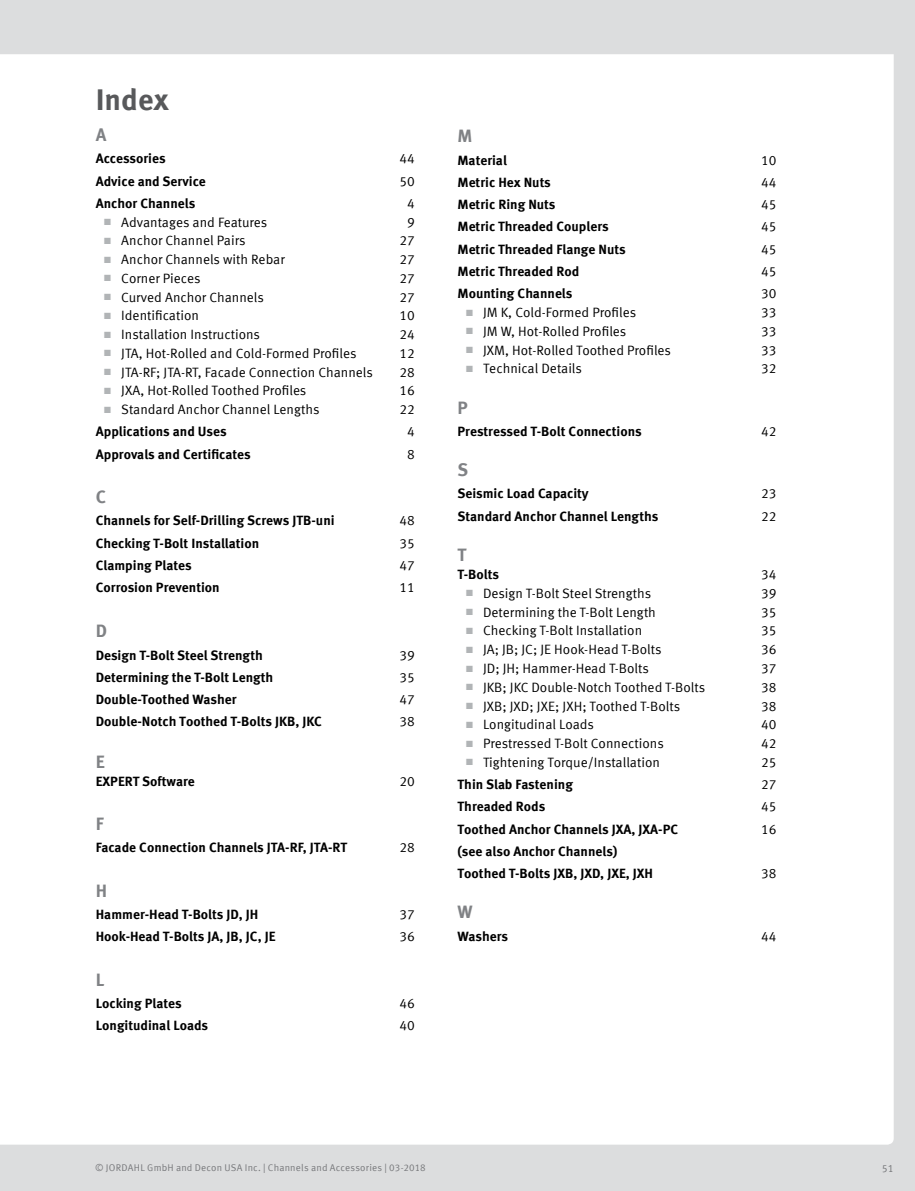
<style>
.page{position:relative;width:915px;height:1191px;background:#fff}
.page>*{position:absolute;margin:0;border:0;box-sizing:border-box;transform-origin:0 0}
._03_Headline{font:700 30px "Meta Pro";color:#58595b}
.t1{font:700 18px "Meta Pro";color:#808285}
.Fließtext{font:13.5px "Meta Pro";color:#000}
.Fließtext-2{font:700 13.5px "Meta Pro";color:#000}
.t2{font:10.5px "Meta Pro";color:#77787b}
.t3{font:9.75px "Meta Pro";letter-spacing:.02em;color:#77787b}
.s1{color:#b1b4b6}
</style>
<div class="page">
<div style="left:0;top:0;width:914px;height:1191px;background:#dcddde"></div>
<div style="left:0;top:54px;width:893px;height:1090px;background:#fff"></div>
<p class="_03_Headline" style="left:96px;top:76px;width:74px">Index</p>
<p class="t1" style="left:96px;top:121px;width:12px">A</p>
<p class="Fließtext-2" style="left:96px;top:148px;width:71px">Accessories</p>
<p class="Fließtext" style="left:399px;top:148px;width:17px">44</p>
<p class="Fließtext-2" style="left:96px;top:170px;width:112px">Advice and Service</p>
<p class="Fließtext" style="left:399px;top:171px;width:17px">50</p>
<p class="Fließtext-2" style="left:96px;top:192px;width:101px">Anchor Channels</p>
<p class="Fließtext" style="left:407px;top:193px;width:9px">4</p>
<p class="Fließtext" style="left:104px;top:212px;width:165px"><span class="s1">■</span> Advantages and Features</p>
<p class="Fließtext" style="left:407px;top:212px;width:9px">9</p>
<p class="Fließtext" style="left:104px;top:230px;width:143px"><span class="s1">■</span> Anchor Channel Pairs</p>
<p class="Fließtext" style="left:399px;top:230px;width:17px">27</p>
<p class="Fließtext" style="left:104px;top:249px;width:182px"><span class="s1">■</span> Anchor Channels with Rebar</p>
<p class="Fließtext" style="left:399px;top:249px;width:17px">27</p>
<p class="Fließtext" style="left:104px;top:268px;width:98px"><span class="s1">■</span> Corner Pieces</p>
<p class="Fließtext" style="left:399px;top:268px;width:17px">27</p>
<p class="Fließtext" style="left:104px;top:287px;width:161px"><span class="s1">■</span> Curved Anchor Channels</p>
<p class="Fließtext" style="left:399px;top:287px;width:17px">27</p>
<p class="Fließtext" style="left:104px;top:305px;width:96px"><span class="s1">■</span> Identification</p>
<p class="Fließtext" style="left:399px;top:305px;width:17px">10</p>
<p class="Fließtext" style="left:104px;top:324px;width:157px"><span class="s1">■</span> Installation Instructions</p>
<p class="Fließtext" style="left:399px;top:324px;width:17px">24</p>
<p class="Fließtext" style="left:104px;top:343px;width:254px"><span class="s1">■</span> JTA, Hot-Rolled and Cold-Formed Profiles</p>
<p class="Fließtext" style="left:399px;top:343px;width:17px">12</p>
<p class="Fließtext" style="left:104px;top:362px;width:270px"><span class="s1">■</span> JTA-RF; JTA-RT, Facade Connection Channels</p>
<p class="Fließtext" style="left:399px;top:362px;width:17px">28</p>
<p class="Fließtext" style="left:104px;top:380px;width:204px"><span class="s1">■</span> JXA, Hot-Rolled Toothed Profiles</p>
<p class="Fließtext" style="left:399px;top:380px;width:17px">16</p>
<p class="Fließtext" style="left:104px;top:399px;width:217px"><span class="s1">■</span> Standard Anchor Channel Lengths</p>
<p class="Fließtext" style="left:399px;top:399px;width:17px">22</p>
<p class="Fließtext-2" style="left:96px;top:421px;width:132px">Applications and Uses</p>
<p class="Fließtext" style="left:407px;top:421px;width:9px">4</p>
<p class="Fließtext-2" style="left:96px;top:443px;width:156px">Approvals and Certificates</p>
<p class="Fließtext" style="left:407px;top:444px;width:9px">8</p>
<p class="t1" style="left:96px;top:483px;width:12px">C</p>
<p class="Fließtext-2" style="left:96px;top:510px;width:240px">Channels for Self-Drilling Screws JTB-uni</p>
<p class="Fließtext" style="left:399px;top:510px;width:17px">48</p>
<p class="Fließtext-2" style="left:96px;top:532px;width:165px">Checking T-Bolt Installation</p>
<p class="Fließtext" style="left:399px;top:533px;width:17px">35</p>
<p class="Fließtext-2" style="left:96px;top:554px;width:97px">Clamping Plates</p>
<p class="Fließtext" style="left:399px;top:555px;width:17px">47</p>
<p class="Fließtext-2" style="left:96px;top:577px;width:125px">Corrosion Prevention</p>
<p class="Fließtext" style="left:399px;top:577px;width:17px">11</p>
<p class="t1" style="left:96px;top:617px;width:13px">D</p>
<p class="Fließtext-2" style="left:96px;top:644px;width:169px">Design T-Bolt Steel Strength</p>
<p class="Fließtext" style="left:399px;top:645px;width:17px">39</p>
<p class="Fließtext-2" style="left:96px;top:666px;width:179px">Determining the T-Bolt Length</p>
<p class="Fließtext" style="left:399px;top:667px;width:17px">35</p>
<p class="Fließtext-2" style="left:96px;top:689px;width:142px">Double-Toothed Washer</p>
<p class="Fließtext" style="left:399px;top:689px;width:17px">47</p>
<p class="Fließtext-2" style="left:96px;top:711px;width:227px">Double-Notch Toothed T-Bolts JKB, JKC</p>
<p class="Fließtext" style="left:399px;top:711px;width:17px">38</p>
<p class="t1" style="left:96px;top:747px;width:11px">E</p>
<p class="Fließtext-2" style="left:96px;top:770px;width:101px">EXPERT Software</p>
<p class="Fließtext" style="left:399px;top:770px;width:17px">20</p>
<p class="t1" style="left:96px;top:809px;width:10px">F</p>
<p class="Fließtext-2" style="left:96px;top:837px;width:253px">Facade Connection Channels JTA-RF, JTA-RT</p>
<p class="Fließtext" style="left:399px;top:837px;width:17px">28</p>
<p class="t1" style="left:96px;top:876px;width:13px">H</p>
<p class="Fließtext-2" style="left:96px;top:903px;width:164px">Hammer-Head T-Bolts JD, JH</p>
<p class="Fließtext" style="left:399px;top:904px;width:17px">37</p>
<p class="Fließtext-2" style="left:96px;top:926px;width:181px">Hook-Head T-Bolts JA, JB, JC, JE</p>
<p class="Fließtext" style="left:399px;top:926px;width:17px">36</p>
<p class="t1" style="left:96px;top:965px;width:10px">L</p>
<p class="Fließtext-2" style="left:96px;top:992px;width:87px">Locking Plates</p>
<p class="Fließtext" style="left:399px;top:993px;width:17px">46</p>
<p class="Fließtext-2" style="left:96px;top:1015px;width:114px">Longitudinal Loads</p>
<p class="Fließtext" style="left:399px;top:1015px;width:17px">40</p>
<p class="t1" style="left:457px;top:122px;width:16px">M</p>
<p class="Fließtext-2" style="left:457px;top:149px;width:51px">Material</p>
<p class="Fließtext" style="left:761px;top:150px;width:17px">10</p>
<p class="Fließtext-2" style="left:457px;top:172px;width:95px">Metric Hex Nuts</p>
<p class="Fließtext" style="left:761px;top:172px;width:17px">44</p>
<p class="Fließtext-2" style="left:457px;top:194px;width:99px">Metric Ring Nuts</p>
<p class="Fließtext" style="left:761px;top:194px;width:17px">45</p>
<p class="Fließtext-2" style="left:457px;top:216px;width:153px">Metric Threaded Couplers</p>
<p class="Fließtext" style="left:761px;top:217px;width:17px">45</p>
<p class="Fließtext-2" style="left:457px;top:238px;width:170px">Metric Threaded Flange Nuts</p>
<p class="Fließtext" style="left:761px;top:239px;width:17px">45</p>
<p class="Fließtext-2" style="left:457px;top:261px;width:123px">Metric Threaded Rod</p>
<p class="Fließtext" style="left:761px;top:261px;width:17px">45</p>
<p class="Fließtext-2" style="left:457px;top:283px;width:116px">Mounting Channels</p>
<p class="Fließtext" style="left:761px;top:283px;width:17px">30</p>
<p class="Fließtext" style="left:466px;top:302px;width:172px"><span class="s1">■</span> JM K, Cold-Formed Profiles</p>
<p class="Fließtext" style="left:761px;top:302px;width:17px">33</p>
<p class="Fließtext" style="left:466px;top:321px;width:162px"><span class="s1">■</span> JM W, Hot-Rolled Profiles</p>
<p class="Fließtext" style="left:761px;top:321px;width:17px">33</p>
<p class="Fließtext" style="left:466px;top:340px;width:206px"><span class="s1">■</span> JXM, Hot-Rolled Toothed Profiles</p>
<p class="Fließtext" style="left:761px;top:340px;width:17px">33</p>
<p class="Fließtext" style="left:466px;top:358px;width:117px"><span class="s1">■</span> Technical Details</p>
<p class="Fließtext" style="left:761px;top:358px;width:17px">32</p>
<p class="t1" style="left:457px;top:393px;width:12px">P</p>
<p class="Fließtext-2" style="left:457px;top:420px;width:186px">Prestressed T-Bolt Connections</p>
<p class="Fließtext" style="left:761px;top:421px;width:17px">42</p>
<p class="t1" style="left:457px;top:456px;width:12px">S</p>
<p class="Fließtext-2" style="left:457px;top:483px;width:133px">Seismic Load Capacity</p>
<p class="Fließtext" style="left:761px;top:483px;width:17px">23</p>
<p class="Fließtext-2" style="left:457px;top:505px;width:202px">Standard Anchor Channel Lengths</p>
<p class="Fließtext" style="left:761px;top:506px;width:17px">22</p>
<p class="t1" style="left:457px;top:540px;width:11px">T</p>
<p class="Fließtext-2" style="left:457px;top:564px;width:43px">T-Bolts</p>
<p class="Fließtext" style="left:761px;top:564px;width:17px">34</p>
<p class="Fließtext" style="left:466px;top:583px;width:187px"><span class="s1">■</span> Design T-Bolt Steel Strengths</p>
<p class="Fließtext" style="left:761px;top:583px;width:17px">39</p>
<p class="Fließtext" style="left:466px;top:602px;width:191px"><span class="s1">■</span> Determining the T-Bolt Length</p>
<p class="Fließtext" style="left:761px;top:602px;width:17px">35</p>
<p class="Fließtext" style="left:466px;top:620px;width:178px"><span class="s1">■</span> Checking T-Bolt Installation</p>
<p class="Fließtext" style="left:761px;top:620px;width:17px">35</p>
<p class="Fließtext" style="left:466px;top:639px;width:197px"><span class="s1">■</span> JA; JB; JC; JE Hook-Head T-Bolts</p>
<p class="Fließtext" style="left:761px;top:639px;width:17px">36</p>
<p class="Fließtext" style="left:466px;top:658px;width:184px"><span class="s1">■</span> JD; JH; Hammer-Head T-Bolts</p>
<p class="Fließtext" style="left:761px;top:658px;width:17px">37</p>
<p class="Fließtext" style="left:466px;top:677px;width:241px"><span class="s1">■</span> JKB; JKC Double-Notch Toothed T-Bolts</p>
<p class="Fließtext" style="left:761px;top:677px;width:17px">38</p>
<p class="Fließtext" style="left:466px;top:695px;width:216px"><span class="s1">■</span> JXB; JXD; JXE; JXH; Toothed T-Bolts</p>
<p class="Fließtext" style="left:761px;top:695px;width:17px">38</p>
<p class="Fließtext" style="left:466px;top:714px;width:129px"><span class="s1">■</span> Longitudinal Loads</p>
<p class="Fließtext" style="left:761px;top:714px;width:17px">40</p>
<p class="Fließtext" style="left:466px;top:733px;width:199px"><span class="s1">■</span> Prestressed T-Bolt Connections</p>
<p class="Fließtext" style="left:761px;top:733px;width:17px">42</p>
<p class="Fließtext" style="left:466px;top:752px;width:195px"><span class="s1">■</span> Tightening Torque/Installation</p>
<p class="Fließtext" style="left:761px;top:752px;width:17px">25</p>
<p class="Fließtext-2" style="left:457px;top:774px;width:117px">Thin Slab Fastening</p>
<p class="Fließtext" style="left:761px;top:774px;width:17px">27</p>
<p class="Fließtext-2" style="left:457px;top:796px;width:89px">Threaded Rods</p>
<p class="Fließtext" style="left:761px;top:796px;width:17px">45</p>
<p class="Fließtext-2" style="left:457px;top:818px;width:222px">Toothed Anchor Channels JXA, JXA-PC</p>
<p class="Fließtext" style="left:761px;top:818px;width:17px">16</p>
<p class="Fließtext-2" style="left:457px;top:840px;width:161px">(see also Anchor Channels)</p>
<p class="Fließtext-2" style="left:457px;top:863px;width:197px">Toothed T-Bolts JXB, JXD, JXE, JXH</p>
<p class="Fließtext" style="left:761px;top:863px;width:17px">38</p>
<p class="t1" style="left:457px;top:898px;width:17px">W</p>
<p class="Fließtext-2" style="left:457px;top:925px;width:52px">Washers</p>
<p class="Fließtext" style="left:761px;top:925px;width:17px">44</p>
<p class="t3" style="left:95px;top:1160px;width:332px">© JORDAHL GmbH and Decon USA Inc. | Channels and Accessories | 03-2018</p>
<p class="t2" style="left:881px;top:1160px;width:13px">51</p>
</div>
